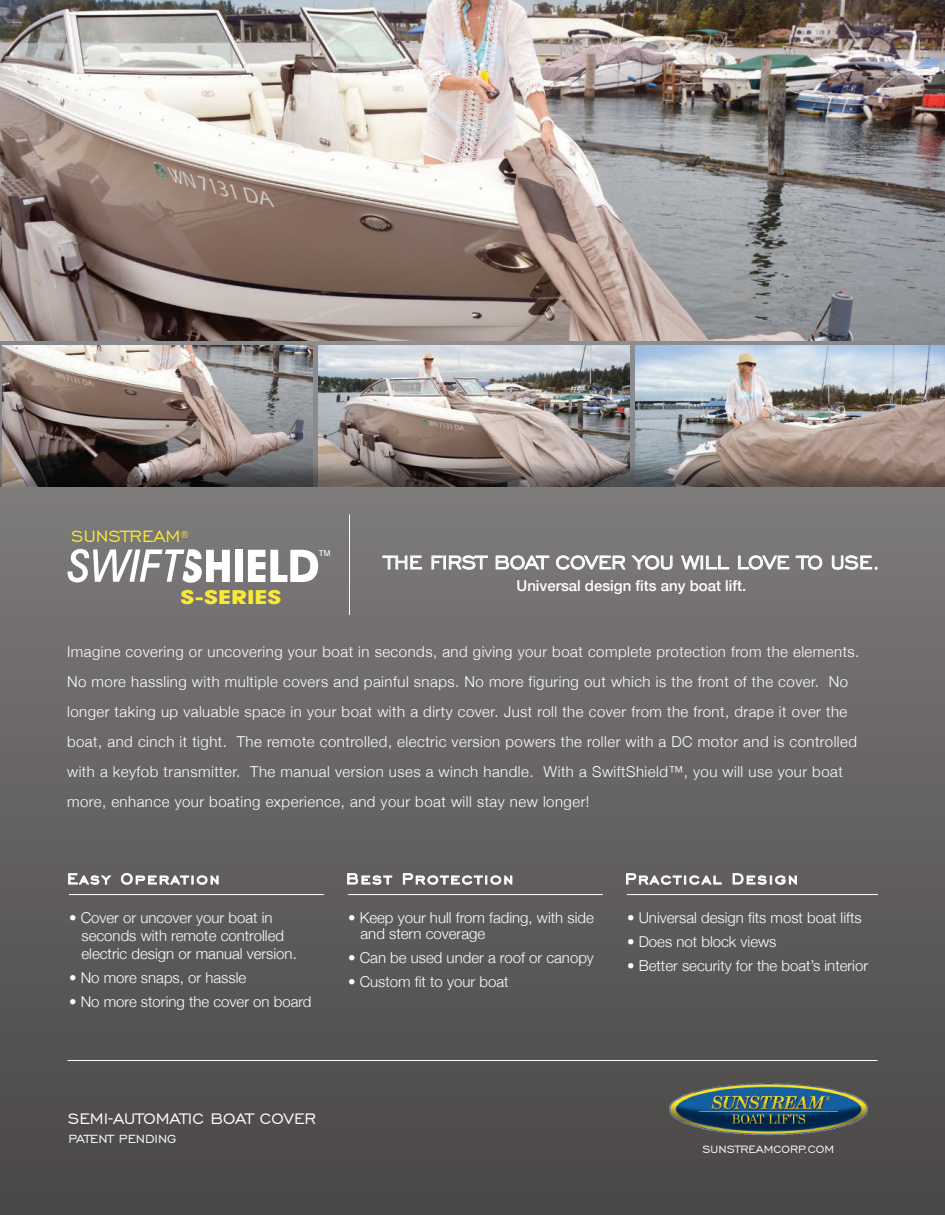
<style>
.page{position:relative;width:945px;height:1215px;background:#fff}
.page>*{position:absolute;margin:0;border:0;box-sizing:border-box;transform-origin:0 0}
.t1{font:24px "Engravers Gothic BT";color:#fff}
.t2{font:20.85px "Engravers Gothic BT";color:#f7e839}
.t3{font:19.5px "Avant Guard Bold SWFTE";color:#f7e839;scale:1.35 1}
.t4{font:19.35px "Engravers Gothic BT";letter-spacing:.1em;color:#fff}
.t5{font:19.35px "Engravers Gothic BT";color:#fff}
.t6{font:300 15px/30px "Helvetica Neue";letter-spacing:.03em;color:#fff}
.t7{font:300 15px/18px "Helvetica Neue";color:#fff}
.t8{font:500 15px "Helvetica Neue";color:#fff}
.t9{font:15px "Engravers Gothic BT";color:#fff}
.t10{font:13.5px "Engravers Gothic BT";color:#fff}
.t11{font:8.25px "Helvetica";color:#fff}
</style>
<div class="page">
<img style="left:0;top:0;width:945px;height:340px">
<img style="left:2px;top:345px;width:310px;height:70px">
<img style="left:319px;top:345px;width:310px;height:70px">
<img style="left:636px;top:345px;width:309px;height:70px">
<img style="left:0;top:415px;width:945px;height:72px">
<div style="left:0;top:487px;width:945px;height:728px;background:linear-gradient(to bottom,#7e7a7a,#484646)"></div>
<img style="left:669px;top:1084px;width:199px;height:51px">
<hr style="left:68px;top:1060px;width:810px;height:1px;background:#fff">
<svg style="left:68px;top:873px;width:44px;height:12px"></svg>
<svg style="left:121px;top:873px;width:98px;height:12px"></svg>
<hr style="left:69px;top:894px;width:255px;height:1px;background:#fff">
<svg style="left:347px;top:873px;width:46px;height:12px"></svg>
<svg style="left:403px;top:873px;width:110px;height:12px"></svg>
<hr style="left:348px;top:894px;width:255px;height:1px;background:#fff">
<svg style="left:626px;top:873px;width:96px;height:12px"></svg>
<svg style="left:732px;top:873px;width:65px;height:12px"></svg>
<hr style="left:627px;top:894px;width:251px;height:1px;background:#fff">
<svg style="left:382px;top:555px;width:40px;height:15px"></svg>
<svg style="left:431px;top:555px;width:57px;height:15px"></svg>
<svg style="left:495px;top:555px;width:55px;height:15px"></svg>
<svg style="left:556px;top:555px;width:117px;height:15px;background:#a2a0a0"></svg>
<svg style="left:681px;top:555px;width:48px;height:15px"></svg>
<svg style="left:738px;top:555px;width:85px;height:15px"></svg>
<svg style="left:832px;top:555px;width:46px;height:15px"></svg>
<hr style="left:349px;top:514px;width:1px;height:101px;background:#fff">
<div style="left:235px;top:550px;width:8px;height:32px;background:#fff"></div>
<svg style="left:248px;top:550px;width:70px;height:32px"></svg>
<svg style="left:68px;top:549px;width:162px;height:34px"></svg>
<h2 class="t2" style="left:71px;top:524px;width:119px">SUNSTREAM<sup>®</sup></h2>
<h3 class="t3" style="left:181px;top:585px;width:76px">S-SERIES</h3>
<p class="t11" style="left:319px;top:547px;width:13px">TM</p>
<h1 class="t1" style="left:384px;top:549px;width:498px">THE FIRST BOAT COVER YOU WILL LOVE TO USE.</h1>
<p class="t8" style="left:517px;top:574px;width:231px">Universal design fits any boat lift.</p>
<p class="t6" style="left:67px;top:636px;width:794px">Imagine covering or uncovering your boat in seconds, and giving your boat complete protection from the elements.<br>No more hassling with multiple covers and painful snaps. No more figuring out which is the front of the cover. No longer taking up valuable space in your boat with a dirty cover. Just roll the cover from the front, drape it over the boat, and cinch it tight. The remote controlled, electric version powers the roller with a DC motor and is controlled with a keyfob transmitter. The manual version uses a winch handle. With a SwiftShield™, you will use your boat more, enhance your boating experience, and your boat will stay new longer!</p>
<p class="t4" style="left:67px;top:868px;width:154px">Easy Operation</p>
<p class="t7" style="left:82px;top:908px;width:217px;text-indent:-13px">• Cover or uncover your boat in seconds with remote controlled electric design or manual version.</p>
<p class="t7" style="left:69px;top:968px;width:179px">• No more snaps, or hassle</p>
<p class="t7" style="left:69px;top:992px;width:244px">• No more storing the cover on board</p>
<p class="t4" style="left:346px;top:868px;width:169px">Best Protection</p>
<p class="t7" style="left:361px;top:908px;width:235px;line-height:16.5px;text-indent:-13px">• Keep your hull from fading, with side and stern coverage</p>
<p class="t7" style="left:348px;top:948px;width:247px">• Can be used under a roof or canopy</p>
<p class="t7" style="left:348px;top:972px;width:162px">• Custom fit to your boat</p>
<p class="t4" style="left:625px;top:868px;width:174px">Practical Design</p>
<p class="t7" style="left:627px;top:908px;width:236px">• Universal design fits most boat lifts</p>
<p class="t7" style="left:627px;top:932px;width:151px">• Does not block views</p>
<p class="t7" style="left:627px;top:956px;width:243px">• Better security for the boat’s interior</p>
<p class="t5" style="left:68px;top:1108px;width:250px">SEMI-AUTOMATIC BOAT COVER</p>
<p class="t9" style="left:69px;top:1131px;width:109px">PATENT PENDING</p>
<p class="t10" style="left:703px;top:1142px;width:133px">SUNSTREAMCORP.COM</p>
</div>
